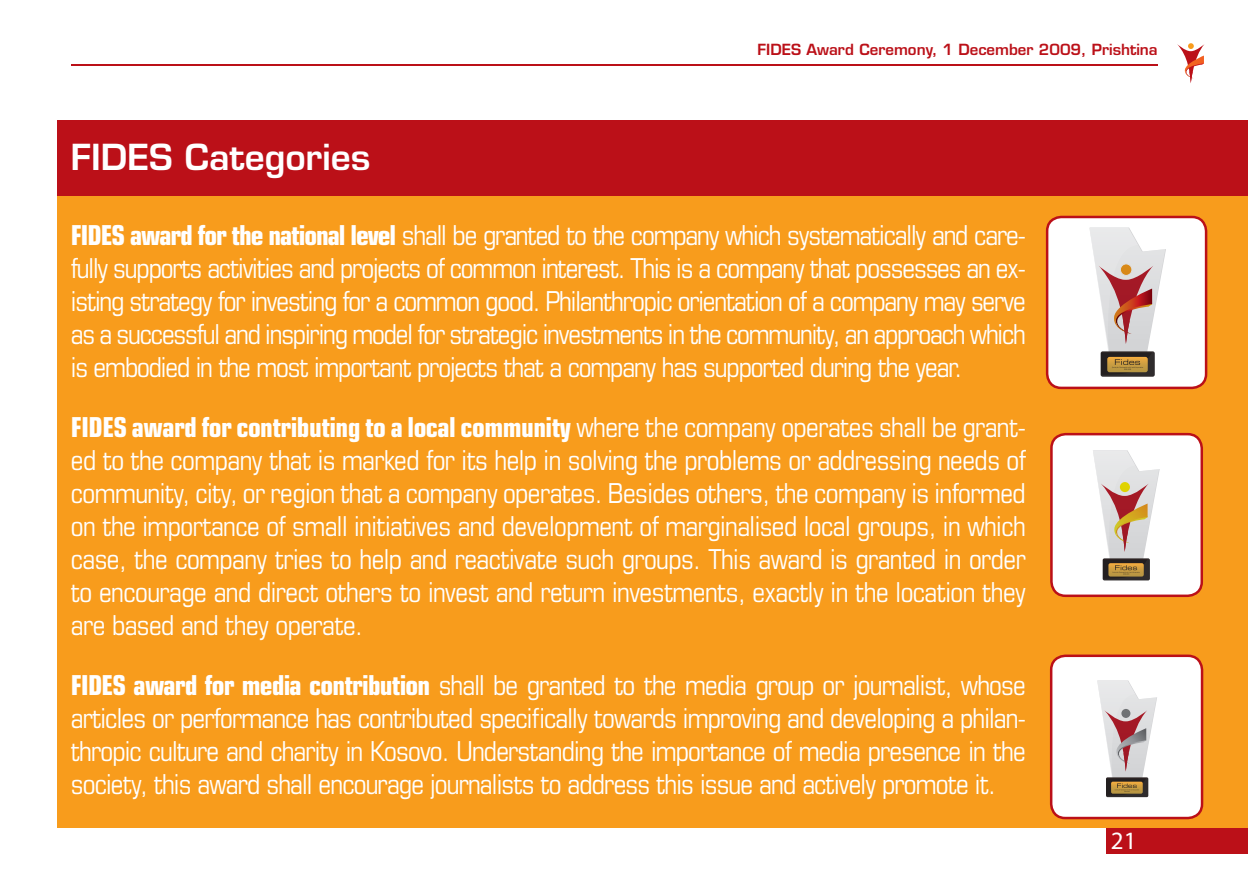
<style>
.page{position:relative;width:1248px;height:886px;background:#fff}
.page>*{position:absolute;margin:0;border:0;box-sizing:border-box;transform-origin:0 0}
.t1{font:600 35px "Eurostile";color:#fff}
.t2{font:condensed 27.5px/33px "Eurostile";letter-spacing:-.03em;color:#fff;text-align:justify}
.t3{font:25px "Myriad Pro";color:#fff}
.t4{font:600 15px "Eurostile";color:#bb1018}
.s1{font-weight:700}
</style>
<div class="page">
<svg style="left:1177px;top:43px;width:27px;height:40px"></svg>
<hr style="left:71px;top:65px;width:1086px;height:1px;background:#bb1018">
<div style="left:1106px;top:827px;width:141px;height:27px;background:#bb1018"></div>
<div style="left:58px;top:120px;width:1189px;height:100px;background:#bb1018"></div>
<div style="left:58px;top:197px;width:1189px;height:630px;background:#f89c1c"></div>
<div style="left:1047px;top:217px;width:158px;height:171px;background:#fff;border-radius:14px"></div>
<svg style="left:1089px;top:227px;width:76px;height:150px"></svg>
<div style="left:1045px;top:216px;width:162px;height:173px;border:2px solid #bb1018;border-radius:14px"></div>
<div style="left:1051px;top:434px;width:150px;height:162px;background:#fff;border-radius:14px"></div>
<svg style="left:1093px;top:450px;width:66px;height:130px"></svg>
<div style="left:1050px;top:433px;width:152px;height:164px;border:2px solid #bb1018;border-radius:14px"></div>
<div style="left:1051px;top:656px;width:150px;height:162px;background:#fff;border-radius:14px"></div>
<svg style="left:1097px;top:680px;width:59px;height:117px"></svg>
<div style="left:1049px;top:654px;width:154px;height:165px;border:2px solid #bb1018;border-radius:14px"></div>
<p class="t1" style="left:71px;top:135px;width:301px">FIDES Categories</p>
<p class="t4" style="left:757px;top:40px;width:401px">FIDES Award Ceremony, 1 December 2009, Prishtina</p>
<p class="t2" style="left:71px;top:218px;width:956px"><span class="s1">FIDES award for the national level</span> shall be granted to the company which systematically and care&shy;fully supports activities and projects of common interest. This is a company that possesses an ex&shy;isting strategy for investing for a common good. Philanthropic orientation of a company may serve as a successful and inspiring model for strategic investments in the community, an approach which is embodied in the most important projects that a company has supported during the year.</p>
<p class="t2" style="left:71px;top:410px;width:956px"><span class="s1">FIDES award for contributing to a local community</span> where the company operates shall be grant&shy;ed to the company that is marked for its help in solving the problems or addressing needs of community, city, or region that a company operates. Besides others, the company is informed on the importance of small initiatives and development of marginalised local groups, in which case, the company tries to help and reactivate such groups. This award is granted in order to encourage and direct others to invest and return investments, exactly in the location they are based and they operate.</p>
<p class="t2" style="left:71px;top:668px;width:956px"><span class="s1">FIDES award for media contribution</span> shall be granted to the media group or journalist, whose articles or performance has contributed specifically towards improving and developing a philan&shy;thropic culture and charity in Kosovo. Understanding the importance of media presence in the society, this award shall encourage journalists to address this issue and actively promote it.</p>
<p class="t3" style="left:1110px;top:825px;width:27px">21</p>
</div>
